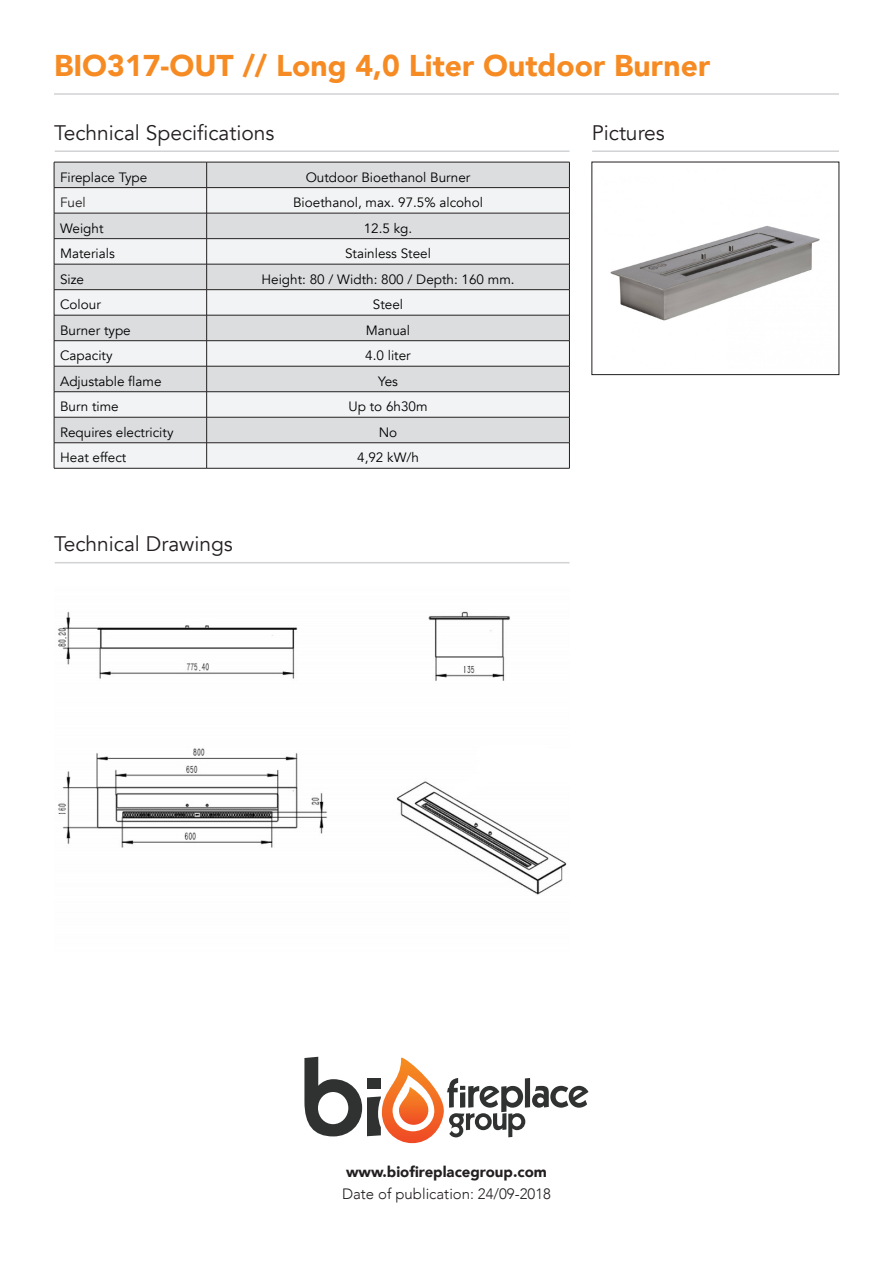
<style>
.page{position:relative;width:893px;height:1263px;background:#fff}
.page>*{position:absolute;margin:0;border:0;box-sizing:border-box;transform-origin:0 0}
.Side_overskrift{font:900 30px "Avenir";color:#f68b23}
.Side_overskrift-2{font:21px "Avenir";color:#231f20}
.t1{font:300 15px "Avenir";color:#231f20}
.t2{font:900 15px "Avenir";color:#231f20}
.tabel_skrift{font:13.5px "Avenir";color:#000}
.tabel_skrift-2{font:13.5px "Avenir";color:#231f20}
</style>
<div class="page">
<hr style="left:54px;top:93px;width:785px;height:2px;background:#d1d2d4">
<img style="left:610px;top:226px;width:210px;height:95px">
<div style="left:55px;top:163px;width:514px;height:24px;background:#dcdddf"></div>
<svg style="left:55px;top:188px;width:514px;height:280px;fill:#f2f3f4"></svg>
<hr style="left:54px;top:162px;width:153px;height:1px;background:#231f20">
<hr style="left:207px;top:162px;width:362px;height:1px;background:#231f20">
<hr style="left:54px;top:187px;width:153px;height:1px;background:#231f20">
<hr style="left:207px;top:187px;width:362px;height:1px;background:#231f20">
<hr style="left:54px;top:213px;width:153px;height:1px;background:#231f20">
<hr style="left:207px;top:213px;width:362px;height:1px;background:#231f20">
<hr style="left:54px;top:238px;width:153px;height:1px;background:#231f20">
<hr style="left:207px;top:238px;width:362px;height:1px;background:#231f20">
<hr style="left:54px;top:264px;width:153px;height:1px;background:#231f20">
<hr style="left:207px;top:264px;width:362px;height:1px;background:#231f20">
<hr style="left:54px;top:289px;width:153px;height:1px;background:#231f20">
<hr style="left:207px;top:289px;width:362px;height:1px;background:#231f20">
<hr style="left:54px;top:315px;width:153px;height:1px;background:#231f20">
<hr style="left:207px;top:315px;width:362px;height:1px;background:#231f20">
<hr style="left:54px;top:340px;width:153px;height:1px;background:#231f20">
<hr style="left:207px;top:340px;width:362px;height:1px;background:#231f20">
<hr style="left:54px;top:366px;width:153px;height:1px;background:#231f20">
<hr style="left:207px;top:366px;width:362px;height:1px;background:#231f20">
<hr style="left:54px;top:391px;width:153px;height:1px;background:#231f20">
<hr style="left:207px;top:391px;width:362px;height:1px;background:#231f20">
<hr style="left:54px;top:417px;width:153px;height:1px;background:#231f20">
<hr style="left:207px;top:417px;width:362px;height:1px;background:#231f20">
<hr style="left:54px;top:442px;width:153px;height:1px;background:#231f20">
<svg style="left:54px;top:162px;width:1px;height:306px"></svg>
<hr style="left:207px;top:442px;width:362px;height:1px;background:#231f20">
<svg style="left:206px;top:162px;width:1px;height:306px"></svg>
<svg style="left:569px;top:162px;width:1px;height:306px"></svg>
<hr style="left:54px;top:468px;width:153px;height:1px;background:#231f20">
<hr style="left:207px;top:468px;width:362px;height:1px;background:#231f20">
<hr style="left:55px;top:150px;width:514px;height:2px;background:#d1d2d4">
<hr style="left:592px;top:150px;width:247px;height:2px;background:#d1d2d4">
<hr style="left:55px;top:562px;width:514px;height:1px;background:#d1d2d4">
<img style="left:58px;top:611px;width:509px;height:284px">
<svg style="left:304px;top:1057px;width:77px;height:79px"></svg>
<svg style="left:447px;top:1078px;width:141px;height:59px"></svg>
<img style="left:382px;top:1058px;width:62px;height:85px">
<img style="left:399px;top:1087px;width:29px;height:38px">
<p class="Side_overskrift" style="left:54px;top:39px;width:658px">BIO317-OUT // Long 4,0 Liter Outdoor Burner</p>
<p class="Side_overskrift-2" style="left:54px;top:121px;width:222px">Technical Specifications</p>
<p class="Side_overskrift-2" style="left:592px;top:121px;width:75px">Pictures</p>
<p class="tabel_skrift" style="left:60px;top:169px;width:89px">Fireplace Type</p>
<p class="tabel_skrift" style="left:306px;top:169px;width:166px">Outdoor Bioethanol Burner</p>
<p class="tabel_skrift-2" style="left:60px;top:194px;width:27px">Fuel</p>
<p class="tabel_skrift" style="left:293px;top:194px;width:191px">Bioethanol, max. 97.5% alcohol</p>
<p class="tabel_skrift" style="left:60px;top:220px;width:45px">Weight</p>
<p class="tabel_skrift" style="left:364px;top:220px;width:50px">12.5 kg.</p>
<p class="tabel_skrift" style="left:60px;top:245px;width:56px">Materials</p>
<p class="tabel_skrift" style="left:345px;top:245px;width:87px">Stainless Steel</p>
<p class="tabel_skrift" style="left:60px;top:271px;width:26px">Size</p>
<p class="tabel_skrift" style="left:261px;top:271px;width:255px">Height: 80 / Width: 800 / Depth: 160 mm.</p>
<p class="tabel_skrift" style="left:60px;top:296px;width:42px">Colour</p>
<p class="tabel_skrift" style="left:373px;top:296px;width:32px">Steel</p>
<p class="tabel_skrift" style="left:60px;top:322px;width:72px">Burner type</p>
<p class="tabel_skrift" style="left:366px;top:322px;width:46px">Manual</p>
<p class="tabel_skrift" style="left:60px;top:347px;width:54px">Capacity</p>
<p class="tabel_skrift" style="left:365px;top:347px;width:47px">4.0 liter</p>
<p class="tabel_skrift" style="left:60px;top:373px;width:103px">Adjustable flame</p>
<p class="tabel_skrift" style="left:378px;top:373px;width:21px">Yes</p>
<p class="tabel_skrift" style="left:60px;top:398px;width:60px">Burn time</p>
<p class="tabel_skrift" style="left:349px;top:398px;width:81px">Up to 6h30m</p>
<p class="tabel_skrift" style="left:60px;top:424px;width:115px">Requires electricity</p>
<p class="tabel_skrift" style="left:379px;top:424px;width:20px">No</p>
<p class="tabel_skrift" style="left:60px;top:450px;width:68px">Heat effect</p>
<p class="tabel_skrift" style="left:357px;top:450px;width:63px">4,92 kW/h</p>
<p class="Side_overskrift-2" style="left:54px;top:531px;width:180px">Technical Drawings</p>
<p class="t2" style="left:346px;top:1159px;width:202px">www.biofireplacegroup.com</p>
<p class="t1" style="left:342px;top:1185px;width:210px">Date of publication: 24/09-2018</p>
</div>
